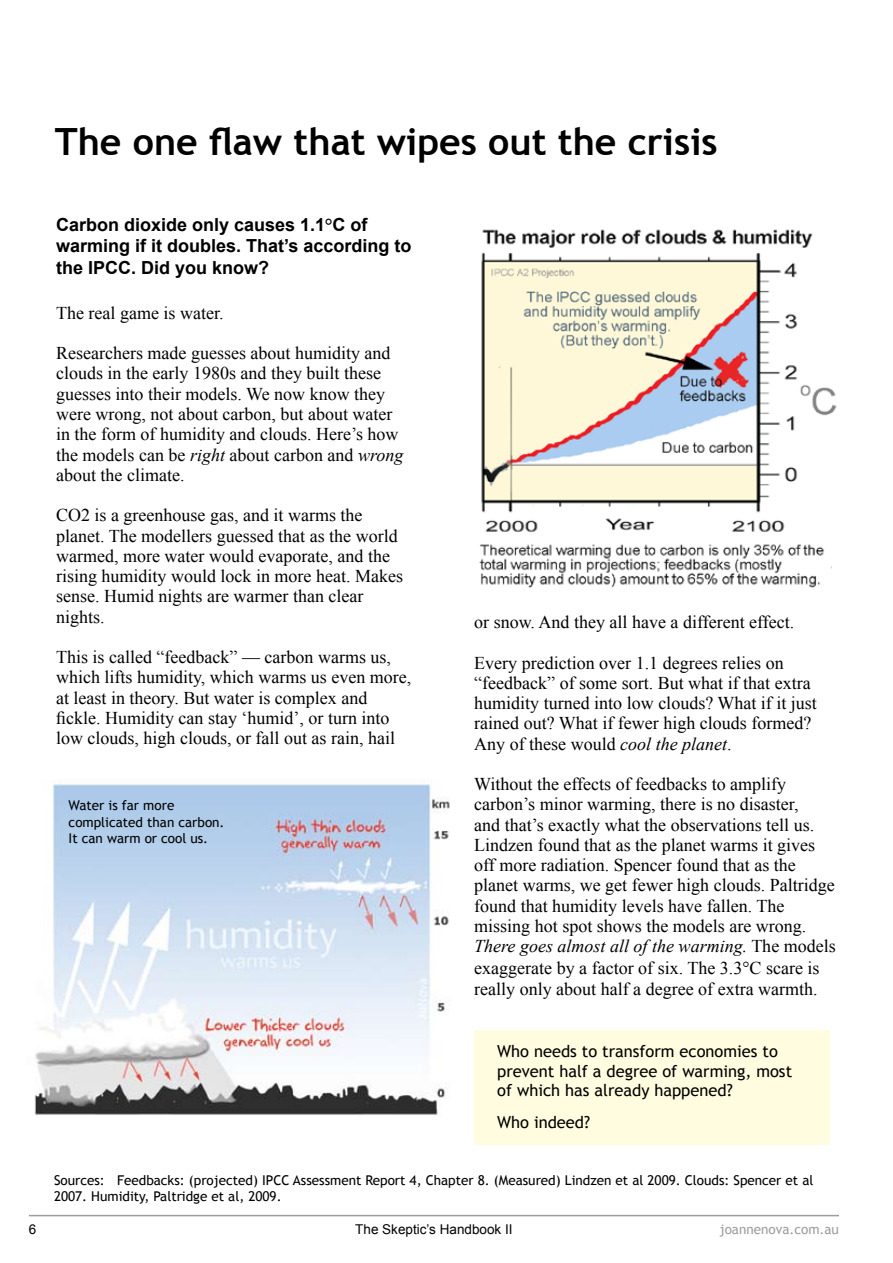
<style>
.page{position:relative;width:893px;height:1263px;background:#fff}
.page>*{position:absolute;margin:0;border:0;box-sizing:border-box;transform-origin:0 0}
.t1{font:700 37.5px "Trebuchet MS";color:#000}
.t2{font:18px/20.2px "Times New Roman";color:#000}
.t3{font:700 18px/21.6px "Arial";color:#000}
.t4{font:16.5px/19.5px "Trebuchet MS";color:#000}
.t5{font:13.5px/16.2px "Trebuchet MS";color:#000}
.t6{font:13.5px "Arial";color:#000}
.t7{font:13.5px "Trebuchet MS";color:#9b9da0}
.s1{font-family:"Times New Roman"}
.s2{font-style:italic}
</style>
<div class="page">
<hr style="left:29px;top:1215px;width:810px;height:1px;background:#9b9da0">
<img style="left:34px;top:779px;width:416px;height:337px">
<div style="left:474px;top:1030px;width:355px;height:114px;background:#fffcdf"></div>
<img style="left:479px;top:229px;width:358px;height:359px">
<div style="left:832px;top:443px;width:41px;height:135px;background:#fff"></div>
<h1 class="t1" style="left:55px;top:118px;width:664px">The one flaw that wipes out the crisis</h1>
<p class="t3" style="left:56px;top:214px;width:357px">Carbon dioxide only causes 1.1<span class="s1">°</span>C of warming if it doubles. That’s according to the IPCC. Did you know?</p>
<p class="t2" style="left:56px;top:302px;width:169px">The real game is water.</p>
<p class="t2" style="left:56px;top:343px;width:349px">Researchers made guesses about humidity and clouds in the early 1980s and they built these guesses into their models. We now know they were wrong, not about carbon, but about water in the form of humidity and clouds. Here’s how the models can be <span class="s2">right</span> about carbon and <span class="s2">wrong </span>about the climate.</p>
<p class="t2" style="left:56px;top:505px;width:348px">CO2 is a greenhouse gas, and it warms the planet. The modellers guessed that as the world warmed, more water would evaporate, and the rising humidity would lock in more heat. Makes sense. Humid nights are warmer than clear nights.</p>
<p class="t2" style="left:56px;top:647px;width:357px">This is called “feedback” — carbon warms us, which lifts humidity, which warms us even more, at least in theory. But water is complex and fickle. Humidity can stay ‘humid’, or turn into low clouds, high clouds, or fall out as rain, hail</p>
<p class="t5" style="left:69px;top:798px;width:157px">Water is far more complicated than carbon.<br>It can warm or cool us.</p>
<p class="t2" style="left:474px;top:612px;width:322px">or snow. And they all have a different effect.</p>
<p class="t2" style="left:474px;top:652px;width:344px">Every prediction over 1.1 degrees relies on “feedback” of some sort. But what if that extra humidity turned into low clouds? What if it just rained out? What if fewer high clouds formed?<br>Any of these would <span class="s2">cool the planet</span>.</p>
<p class="t2" style="left:474px;top:774px;width:363px">Without the effects of feedbacks to amplify carbon’s minor warming, there is no disaster,<br>and that’s exactly what the observations tell us.<br>Lindzen found that as the planet warms it gives off more radiation. Spencer found that as the planet warms, we get fewer high clouds. Paltridge found that humidity levels have fallen. The missing hot spot shows the models are wrong.<br><span class="s2">There goes almost all of the warming.</span> The models exaggerate by a factor of six. The 3.3°C scare is really only about half a degree of extra warmth.</p>
<p class="t4" style="left:497px;top:1042px;width:297px">Who needs to transform economies to prevent half a degree of warming, most of which has already happened?</p>
<p class="t4" style="left:497px;top:1113px;width:95px">Who indeed?</p>
<p class="t5" style="left:54px;top:1172px;width:761px">Sources: Feedbacks: (projected) IPCC Assessment Report 4, Chapter 8. (Measured) Lindzen et al 2009. Clouds: Spencer et al<br>2007. Humidity, Paltridge et al, 2009.</p>
<p class="t6" style="left:29px;top:1221px;width:9px">6</p>
<p class="t6" style="left:355px;top:1221px;width:159px">The Skeptic’s Handbook II</p>
<p class="t7" style="left:720px;top:1221px;width:121px">joannenova.com.au</p>
</div>
